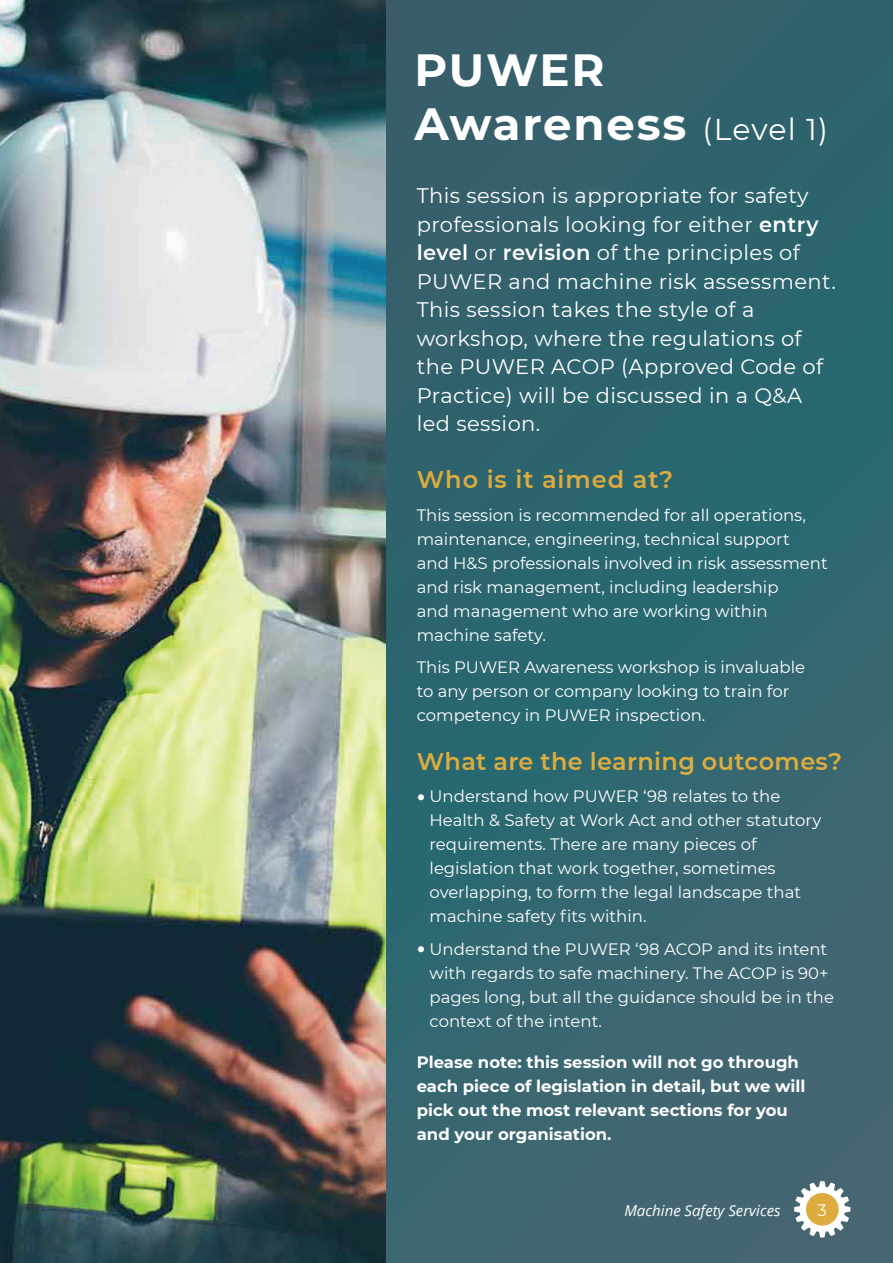
<style>
.page{position:relative;width:893px;height:1263px;background:#fff}
.page>*{position:absolute;margin:0;border:0;box-sizing:border-box;transform-origin:0 0}
.t1{font:700 45px/54px "Montserrat";letter-spacing:.04em;color:#fff}
.t2{font:600 24px "Montserrat";letter-spacing:.015em;color:#ddac3e}
.t3{font:600 24px "Montserrat";letter-spacing:.04em;color:#ddac3e}
.t4{font:21px/28.5px "Montserrat";letter-spacing:.02em;color:#fff}
.t5{font:16.5px/24px "Montserrat";color:#fff}
.t6{font:700 16.5px/24px "Montserrat";color:#fff}
.t7{font:italic 15px "Open Sans";color:#fff}
.s1{font-weight:400;font-size:30px}
.s2{font-weight:600}
.s3{font-weight:700;font-size:24px}
</style>
<div class="page">
<img style="left:0;top:0;width:387px;height:1263px">
<div style="left:387px;top:0;width:506px;height:1263px;background:linear-gradient(to bottom,#2b626c,#3b6973)"></div>
<svg style="left:794px;top:1181px;width:56px;height:56px"></svg>
<div style="left:806px;top:1193px;width:33px;height:33px;background:#ddac3e;border-radius:50%"></div>
<h1 class="t1" style="left:415px;top:41px;width:415px">PUWER<br>Awareness <span class="s1">(Level 1)</span></h1>
<p class="t4" style="left:417px;top:181px;width:421px">This session is appropriate for safety professionals looking for either <span class="s2">entry level</span> or <span class="s2">revision</span> of the principles of PUWER and machine risk assessment.<br>This session takes the style of a workshop, where the regulations of the PUWER ACOP (Approved Code of Practice) will be discussed in a Q&amp;A led session.</p>
<h2 class="t3" style="left:417px;top:463px;width:258px">Who is it aimed at?</h2>
<p class="t5" style="left:417px;top:502px;width:412px">This session is recommended for all operations, maintenance, engineering, technical support<br>and H&amp;S professionals involved in risk assessment and risk management, including leadership<br>and management who are working within machine safety.</p>
<p class="t5" style="left:417px;top:655px;width:390px">This PUWER Awareness workshop is invaluable to any person or company looking to train for competency in PUWER inspection.</p>
<h2 class="t2" style="left:417px;top:744px;width:427px">What are the learning outcomes?</h2>
<p class="t5" style="left:430px;top:784px;width:393px;text-indent:-13px"><span class="s3">•</span> Understand how PUWER ‘98 relates to the Health &amp; Safety at Work Act and other statutory requirements. There are many pieces of legislation that work together, sometimes overlapping, to form the legal landscape that machine safety fits within.</p>
<p class="t5" style="left:430px;top:936px;width:406px;text-indent:-13px"><span class="s3">•</span> Understand the PUWER ‘98 ACOP and its intent with regards to safe machinery. The ACOP is 90+ pages long, but all the guidance should be in the context of the intent.</p>
<p class="t6" style="left:417px;top:1049px;width:390px">Please note: this session will not go through each piece of legislation in detail, but we will pick out the most relevant sections for you and your organisation.</p>
<p class="t7" style="left:624px;top:1200px;width:158px">Machine Safety Services</p>
<p class="t5" style="left:818px;top:1197px;width:11px">3</p>
</div>
